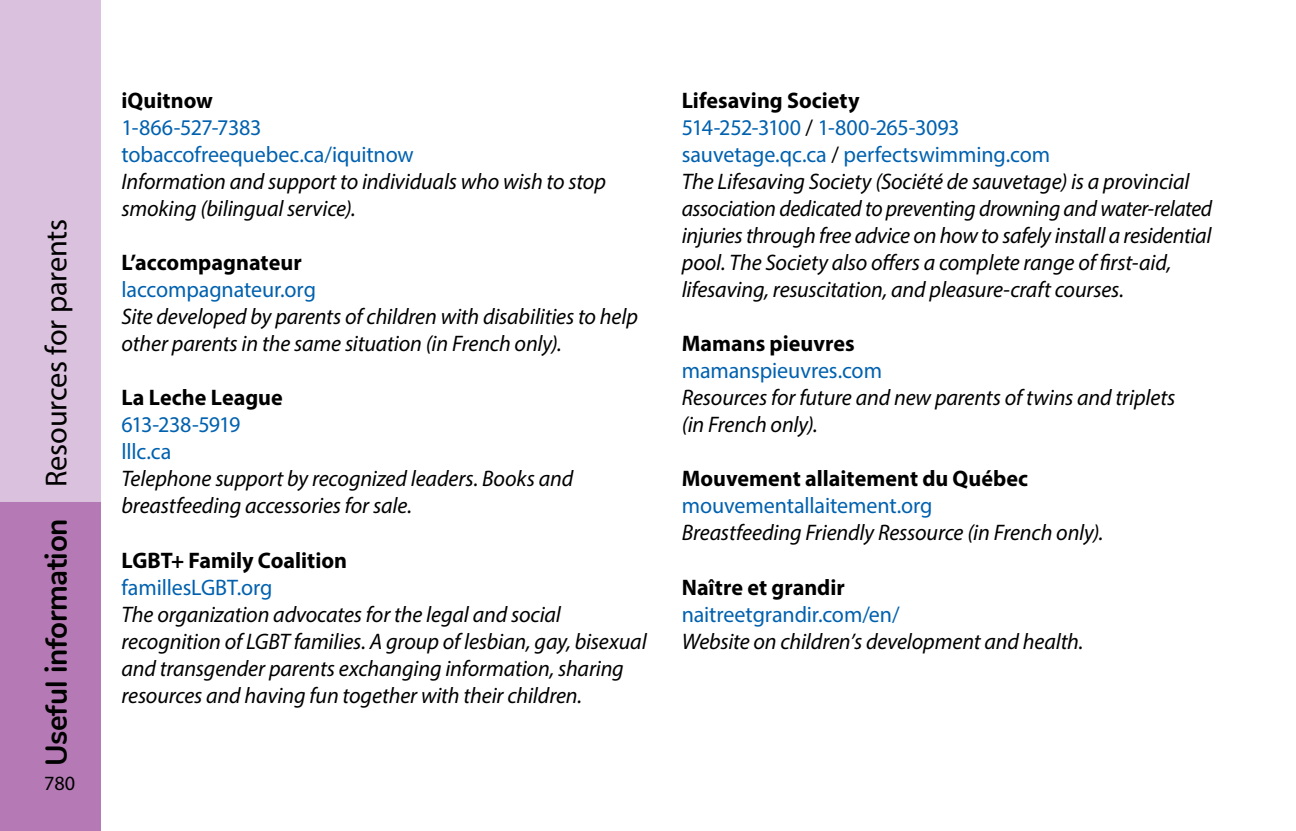
<style>
.page{position:relative;width:1296px;height:831px;background:#fff}
.page>*{position:absolute;margin:0;border:0;box-sizing:border-box;transform-origin:0 0}
.t1{font:30.38px "Myriad Pro";letter-spacing:-.01em;color:#000}
._04a-Texte{font:italic 22.5px/27px "Myriad Pro";letter-spacing:-.01em;color:#000}
.t2{font:20.25px "Myriad Pro";color:#000}
.s1{font-family:"Nunito";font-weight:700}
.s2{font-weight:700;font-style:normal}
.s3{font-style:normal;color:#0061af}
.s4{font-style:normal}
</style>
<div class="page">
<div style="left:0;top:0;width:100px;height:502px;background:#dac1dd"></div>
<div style="left:0;top:502px;width:100px;height:328px;background:#b57ab5"></div>
<h1 class="t1" style="left:38px;top:765px;width:548px;rotate:-90deg"><span class="s1">Useful information</span> Resources for parents</h1>
<p class="t2" style="left:44px;top:770px;width:33px">780</p>
<p class="_04a-Texte" style="left:122px;top:87px;width:486px"><span class="s2">iQuitnow<br></span><span class="s3">1-866-527-7383<br>tobaccofreequebec.ca/iquitnow<br></span>Information and support to individuals who wish to stop smoking (bilingual service).</p>
<p class="_04a-Texte" style="left:122px;top:249px;width:518px"><span class="s2">L’accompagnateur<br></span><span class="s3">laccompagnateur.org<br></span>Site developed by parents of children with disabilities to help other parents in the same situation (in French only).</p>
<p class="_04a-Texte" style="left:122px;top:384px;width:453px"><span class="s2">La Leche League<br></span><span class="s3">613-238-5919<br>lllc.ca<br></span>Telephone support by recognized leaders. Books and breastfeeding accessories for sale.</p>
<p class="_04a-Texte" style="left:122px;top:546px;width:527px"><span class="s2">LGBT+ Family Coalition<br></span><span class="s3">famillesLGBT.org<br></span>The organization advocates for the legal and social recognition of LGBT families. A group of lesbian, gay, bisexual and transgender parents exchanging information, sharing resources and having fun together with their children.</p>
<p class="_04a-Texte" style="left:682px;top:87px;width:532px"><span class="s2">Lifesaving Society<br></span><span class="s3">514-252-3100</span> <span class="s4">/</span> <span class="s3">1-800-265-3093<br>sauvetage.qc.ca</span> <span class="s4">/</span> <span class="s3">perfectswimming.com<br></span>The Lifesaving Society (Société de sauvetage) is a provincial association dedicated to preventing drowning and water‑related injuries through free advice on how to safely install a residential pool. The Society also offers a complete range of first-aid, lifesaving, resuscitation, and pleasure-craft courses.</p>
<p class="_04a-Texte" style="left:682px;top:330px;width:495px"><span class="s2">Mamans pieuvres<br></span><span class="s3">mamanspieuvres.com<br></span>Resources for future and new parents of twins and triplets (in French only).</p>
<p class="_04a-Texte" style="left:682px;top:465px;width:423px"><span class="s2">Mouvement allaitement du Québec </span><span class="s3">mouvementallaitement.org<br></span>Breastfeeding Friendly Ressource (in French only).</p>
<p class="_04a-Texte" style="left:682px;top:573px;width:403px"><span class="s2">Naître et grandir<br></span><span class="s3">naitreetgrandir.com/en/<br></span>Website on children’s development and health.</p>
</div>
